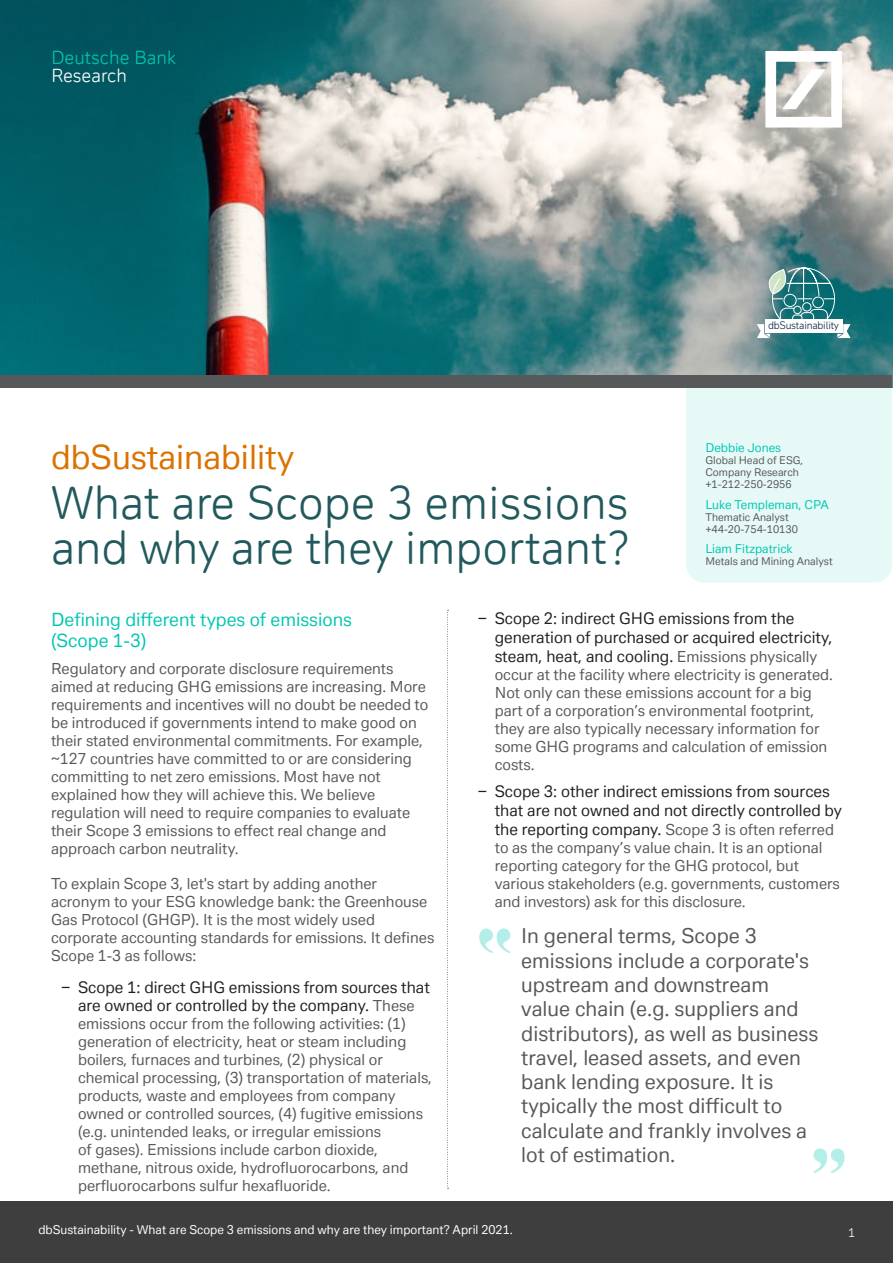
<style>
.page{position:relative;width:893px;height:1263px;background:#fff}
.page>*{position:absolute;margin:0;border:0;box-sizing:border-box;transform-origin:0 0}
.Body_text{font:90px "Engravers";color:#b3eee8}
.Body_text-2{font:45px/45px "Deutsche Bank Display";color:#22595c}
.Body_text-3{font:33px "Deutsche Bank Text";color:#db7200}
.Body_text-4{font:20.25px/24.3px "Deutsche Bank Text";color:#57585a}
.t1{font:18px/21.6px "Deutsche Bank Text";color:#00c7b2}
.Sub_Title_1{font:18px/18px "Deutsche Bank Display";color:#00c7b2}
.t2{font:15.75px/18.9px "Deutsche Bank Text";color:#231f20}
.Body_text-5{font:15px/18px "Deutsche Bank Text";color:#57585a}
.t3{font:12px "Deutsche Bank Text";color:#fff}
.Body_text-6{font:12px "Deutsche Bank Text";color:#00c7b2}
.t4{font:12px "Deutsche Bank Display";color:#fff}
.Body_text-7{font:10.5px/12px "Deutsche Bank Text";color:#57585a}
.t5{font:10.2px "Deutsche Bank Display";letter-spacing:-.02em;color:#0b213e}
.s1{color:#fff}
.s2{font-size:15px;color:#57585a}
.s3{font-size:15.75px;color:#231f20}
</style>
<div class="page">
<div style="left:0;top:1201px;width:893px;height:62px;background:#3e3e3f"></div>
<div style="left:686px;top:301px;width:206px;height:282px;background:#e6f9f7;border-radius:18px"></div>
<img style="left:0;top:0;width:893px;height:388px">
<svg style="left:765px;top:51px;width:77px;height:77px"></svg>
<div style="left:1px;top:375px;width:891px;height:13px;background:#57585a"></div>
<svg style="left:447px;top:610px;width:2px;height:579px"></svg>
<svg style="left:757px;top:267px;width:94px;height:71px;background:#549093"></svg>
<div style="left:765px;top:320px;width:78px;height:13px;background:#fff"></div>
<p class="Sub_Title_1" style="left:51px;top:49px;width:126px">Deutsche Bank<br><span class="s1">Research</span></p>
<p class="t5" style="left:768px;top:319px;width:72px">dbSustainability</p>
<p class="Body_text-3" style="left:51px;top:436px;width:245px">dbSustainability</p>
<p class="Body_text-6" style="left:705px;top:440px;width:77px">Debbie Jones</p>
<p class="Body_text-7" style="left:705px;top:454px;width:99px">Global Head of ESG,<br>Company Research +1-212-250-2956</p>
<p class="Body_text-6" style="left:705px;top:497px;width:125px">Luke Templeman, CPA</p>
<p class="Body_text-7" style="left:705px;top:511px;width:94px">Thematic Analyst +44-20-754-10130</p>
<p class="Body_text-6" style="left:705px;top:541px;width:89px">Liam Fitzpatrick</p>
<p class="Body_text-7" style="left:705px;top:555px;width:129px">Metals and Mining Analyst</p>
<p class="Body_text-2" style="left:51px;top:480px;width:580px">What are Scope 3 emissions and why are they important?</p>
<h2 class="t1" style="left:51px;top:608px;width:302px">Defining different types of emissions (Scope 1-3)</h2>
<p class="Body_text-5" style="left:51px;top:659px;width:379px">Regulatory and corporate disclosure requirements aimed at reducing GHG emissions are increasing. More requirements and incentives will no doubt be needed to be introduced if governments intend to make good on their stated environmental commitments. For example, ~127 countries have committed to or are considering committing to net zero emissions. Most have not explained how they will achieve this. We believe regulation will need to require companies to evaluate their Scope 3 emissions to effect real change and approach carbon neutrality.</p>
<p class="Body_text-5" style="left:51px;top:874px;width:385px">To explain Scope 3, let's start by adding another acronym to your ESG knowledge bank: the Greenhouse Gas Protocol (GHGP). It is the most widely used corporate accounting standards for emissions. It defines Scope 1-3 as follows:</p>
<p class="t2" style="left:61px;top:977px;width:370px;text-align:center">− Scope 1: direct GHG emissions from sources that are owned or controlled by the company. <span class="s2">These</span></p>
<p class="Body_text-5" style="left:78px;top:1015px;width:356px">emissions occur from the following activities: (1) generation of electricity, heat or steam including boilers, furnaces and turbines, (2) physical or chemical processing, (3) transportation of materials, products, waste and employees from company owned or controlled sources, (4) fugitive emissions (e.g. unintended leaks, or irregular emissions<br>of gases). Emissions include carbon dioxide, methane, nitrous oxide, hydrofluorocarbons, and perfluorocarbons sulfur hexafluoride.</p>
<p class="t2" style="left:495px;top:609px;width:339px;text-indent:-17px">− Scope 2: indirect GHG emissions from the generation of purchased or acquired electricity, steam, heat, and cooling. <span class="s2">Emissions physically</span></p>
<p class="Body_text-5" style="left:495px;top:665px;width:340px">occur at the facility where electricity is generated.<br>Not only can these emissions account for a big part of a corporation’s environmental footprint, they are also typically necessary information for some GHG programs and calculation of emission costs.</p>
<p class="t2" style="left:495px;top:782px;width:349px;text-indent:-17px">− Scope 3: other indirect emissions from sources that are not owned and not directly controlled by</p>
<p class="Body_text-5" style="left:495px;top:820px;width:347px"><span class="s3">the reporting company.</span> Scope 3 is often referred to as the company’s value chain. It is an optional reporting category for the GHG protocol, but various stakeholders (e.g. governments, customers and investors) ask for this disclosure.</p>
<p class="Body_text-4" style="left:521px;top:923px;width:299px">In general terms, Scope 3 emissions include a corporate's upstream and downstream value chain (e.g. suppliers and distributors), as well as business travel, leased assets, and even bank lending exposure. It is typically the most difficult to calculate and frankly involves a lot of estimation.</p>
<p class="Body_text" style="left:803px;top:1127px;width:55px">"</p>
<p class="t3" style="left:38px;top:1222px;width:476px">dbSustainability - What are Scope 3 emissions and why are they important? April 2021.</p>
<p class="t4" style="left:848px;top:1225px;width:9px">1</p>
</div>
